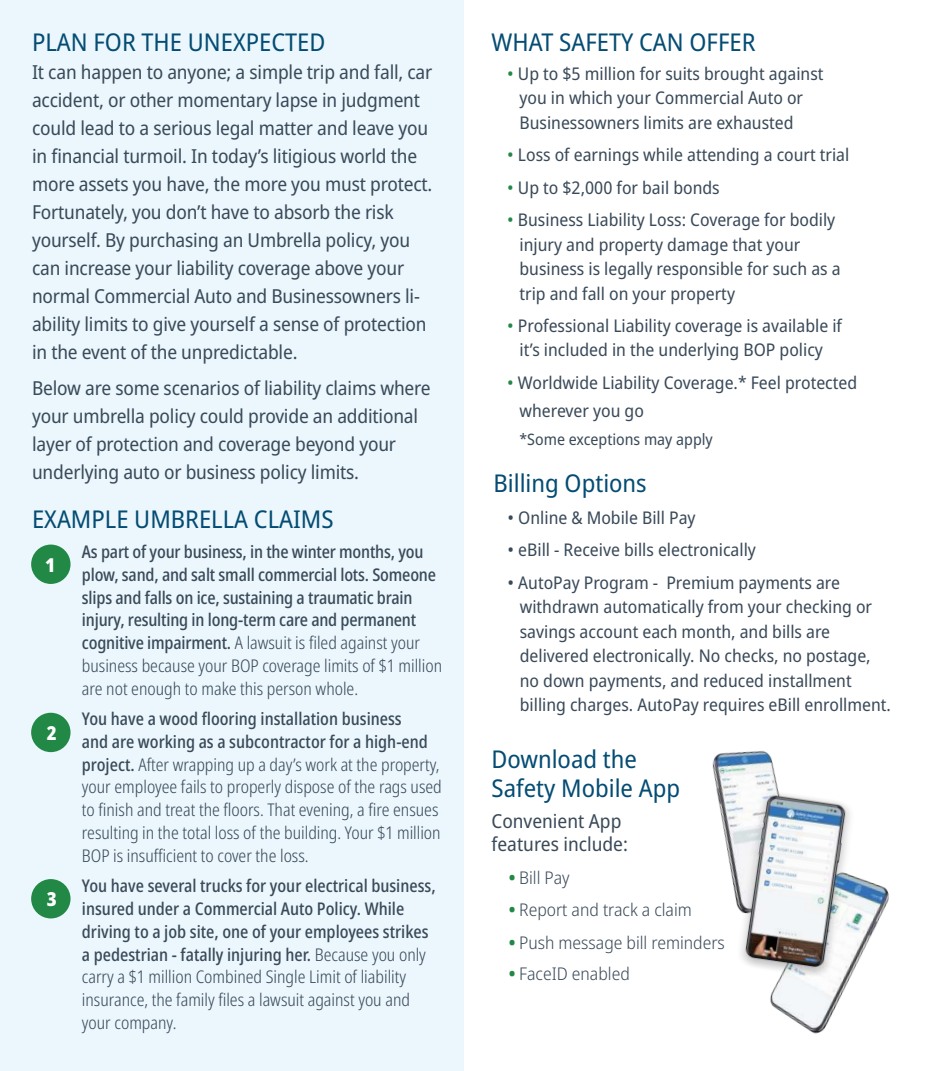
<style>
.page{position:relative;width:925px;height:1071px;background:#fff}
.page>*{position:absolute;margin:0;border:0;box-sizing:border-box;transform-origin:0 0}
.t1{font:semi-condensed 24.5px/29.4px "Noto Sans";color:#044c73}
.t2{font:semi-condensed 19.25px/28px "Noto Sans";letter-spacing:-.01em;color:#3a4a59}
.t3{font:900 condensed 19.25px "Noto Sans";color:#fff}
.t4{font:semi-condensed 17.5px/24.5px "Noto Sans";color:#3a4a59}
.t5{font:500 condensed 17.5px/22.8px "Noto Sans";letter-spacing:-.01em;color:#3a4a59}
.t6{font:300 condensed 17.5px/22.8px "Noto Sans";color:#3a4a59}
.t7{font:300 semi-condensed 17.5px "Noto Sans";color:#3a4a59}
.t8{font:semi-condensed 15.75px "Noto Sans";color:#3a4a59}
.s1{font-weight:300}
.s2{font-weight:500}
.s3{color:#218846}
.s4{font-weight:700;font-stretch:condensed;color:#218846}
</style>
<div class="page">
<div style="left:0;top:0;width:464px;height:1071px;background:#ebf7fd"></div>
<img style="left:712px;top:750px;width:177px;height:284px">
<div style="left:31px;top:545px;width:40px;height:39px;background:#218846;border-radius:50%"></div>
<div style="left:31px;top:713px;width:40px;height:39px;background:#218846;border-radius:50%"></div>
<div style="left:31px;top:879px;width:40px;height:39px;background:#218846;border-radius:50%"></div>
<h1 class="t1" style="left:32px;top:30px;width:295px">PLAN FOR THE UNEXPECTED</h1>
<p class="t2" style="left:32px;top:60px;width:402px">It can happen to anyone; a simple trip and fall, car accident, or other momentary lapse in judgment could lead to a serious legal matter and leave you in financial turmoil. In today’s litigious world the more assets you have, the more you must protect.<br>Fortunately, you don’t have to absorb the risk yourself. By purchasing an Umbrella policy, you can increase your liability coverage above your normal Commercial Auto and Businessowners li&shy;ability limits to give yourself a sense of protection in the event of the unpredictable.</p>
<p class="t2" style="left:32px;top:376px;width:400px">Below are some scenarios of liability claims where your umbrella policy could provide an additional layer of protection and coverage beyond your underlying auto or business policy limits.</p>
<h1 class="t1" style="left:32px;top:507px;width:303px">EXAMPLE UMBRELLA CLAIMS</h1>
<p class="t5" style="left:82px;top:542px;width:362px">As part of your business, in the winter months, you plow, sand, and salt small commercial lots. Someone slips and falls on ice, sustaining a traumatic brain injury, resulting in long-term care and permanent cognitive impairment. <span class="s1">A lawsuit is filed against your business because your BOP coverage limits of $1 million are not enough to make this person whole.</span></p>
<p class="t6" style="left:82px;top:708px;width:361px"><span class="s2">You have a wood flooring installation business<br>and are working as a subcontractor for a high-end project.</span> After wrapping up a day’s work at the property, your employee fails to properly dispose of the rags used to finish and treat the floors. That evening, a fire ensues resulting in the total loss of the building. Your $1 million BOP is insufficient to cover the loss.</p>
<p class="t5" style="left:82px;top:876px;width:355px">You have several trucks for your electrical business, insured under a Commercial Auto Policy. While driving to a job site, one of your employees strikes a pedestrian - fatally injuring her. <span class="s1">Because you only carry a $1 million Combined Single Limit of liability insurance, the family files a lawsuit against you and your company.</span></p>
<p class="t3" style="left:45px;top:554px;width:12px">1</p>
<p class="t3" style="left:47px;top:722px;width:12px">2</p>
<p class="t3" style="left:47px;top:888px;width:12px">3</p>
<h1 class="t1" style="left:491px;top:30px;width:266px">WHAT SAFETY CAN OFFER</h1>
<p class="t4" style="left:519px;top:63px;width:306px;text-indent:-12px"><span class="s3">•</span> Up to $5 million for suits brought against you in which your Commercial Auto or<br>Businessowners limits are exhausted</p>
<p class="t4" style="left:507px;top:144px;width:344px"><span class="s3">•</span> Loss of earnings while attending a court trial</p>
<p class="t4" style="left:507px;top:177px;width:214px"><span class="s3">•</span> Up to $2,000 for bail bonds</p>
<p class="t4" style="left:519px;top:209px;width:323px;text-indent:-12px"><span class="s3">•</span> Business Liability Loss: Coverage for bodily injury and property damage that your business is legally responsible for such as a trip and fall on your property</p>
<p class="t4" style="left:507px;top:315px;width:336px;text-align:center"><span class="s3">•</span> Professional Liability coverage is available if it’s included in the underlying BOP policy</p>
<p class="t4" style="left:519px;top:370px;width:339px;line-height:28px;text-indent:-12px"><span class="s3">•</span> Worldwide Liability Coverage.* Feel protected wherever you go</p>
<p class="t8" style="left:519px;top:433px;width:195px">*Some exceptions may apply</p>
<h1 class="t1" style="left:494px;top:470px;width:155px">Billing Options</h1>
<p class="t4" style="left:507px;top:507px;width:189px">• Online &amp; Mobile Bill Pay</p>
<p class="t4" style="left:508px;top:540px;width:250px">• eBill - Receive bills electronically</p>
<p class="t4" style="left:520px;top:572px;width:373px;text-indent:-12px">• AutoPay Program - Premium payments are withdrawn automatically from your checking or savings account each month, and bills are delivered electronically. No checks, no postage, no down payments, and reduced installment billing charges. AutoPay requires eBill enrollment.</p>
<h1 class="t1" style="left:491px;top:747px;width:190px">Download the<br>Safety Mobile App</h1>
<p class="t2" style="left:491px;top:812px;width:138px;line-height:23.1px">Convenient App features include:</p>
<p class="t7" style="left:509px;top:870px;width:62px"><span class="s4">•</span> Bill Pay</p>
<p class="t7" style="left:509px;top:903px;width:184px"><span class="s4">•</span> Report and track a claim</p>
<p class="t7" style="left:509px;top:935px;width:217px"><span class="s4">•</span> Push message bill reminders</p>
<p class="t7" style="left:509px;top:967px;width:122px"><span class="s4">•</span> FaceID enabled</p>
</div>
